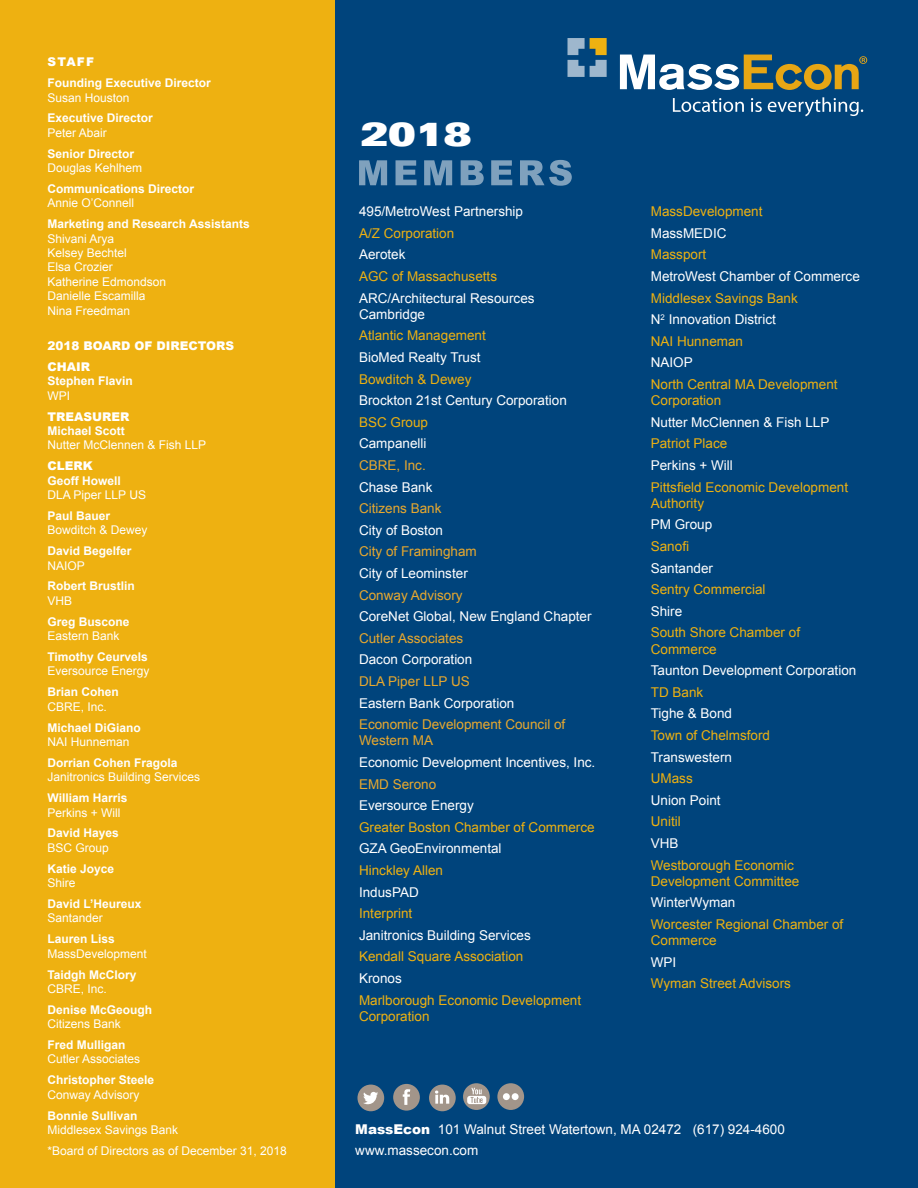
<style>
.page{position:relative;width:918px;height:1188px;background:#00447c}
.page>*{position:absolute;margin:0;border:0;box-sizing:border-box;transform-origin:0 0}
.t1{font:900 expanded 33px "Univers";color:#fff}
.t2{font:13.5px/16.2px "Arial";color:#fff}
.t3{font:13.5px/16.2px "Arial";color:#eeb111}
.t4{font:13.5px/16.2px "Arial";color:#e8a82e}
.t5{font:12px/14.4px "Arial";color:#fff}
.t6{font:700 12px "Arial";color:#fff}
.t7{font:900 12px/20.9px "Arial";color:#fff}
.s1{font-weight:900}
.s2{color:#fff}
</style>
<div class="page">
<svg style="left:673px;top:98px;width:71px;height:14px"></svg>
<svg style="left:751px;top:98px;width:11px;height:14px"></svg>
<svg style="left:768px;top:97px;width:95px;height:19px"></svg>
<svg style="left:620px;top:55px;width:247px;height:35px"></svg>
<div style="left:0;top:0;width:335px;height:1188px;background:#eeb111"></div>
<div style="left:357px;top:1085px;width:27px;height:26px;background:#a2958a;border-radius:50%"></div>
<svg style="left:363px;top:1092px;width:15px;height:12px"></svg>
<div style="left:393px;top:1084px;width:27px;height:27px;background:#a2958a;border-radius:50%"></div>
<svg style="left:403px;top:1089px;width:7px;height:16px"></svg>
<div style="left:429px;top:1085px;width:27px;height:26px;background:#a2958a;border-radius:50%"></div>
<svg style="left:435px;top:1091px;width:14px;height:13px"></svg>
<div style="left:497px;top:1083px;width:27px;height:27px;background:#a2958a;border-radius:50%"></div>
<div style="left:512px;top:1093px;width:7px;height:7px;background:#fff;border-radius:50%"></div>
<div style="left:503px;top:1093px;width:7px;height:7px;background:#fff;border-radius:50%"></div>
<svg style="left:463px;top:1083px;width:27px;height:27px"></svg>
<svg style="left:467px;top:1088px;width:19px;height:16px"></svg>
<svg style="left:359px;top:160px;width:213px;height:26px"></svg>
<svg style="left:568px;top:38px;width:39px;height:39px"></svg>
<p class="t7" style="left:48px;top:51px;width:48px">STAFF</p>
<p class="t6" style="left:48px;top:75px;width:165px">Founding Executive Director</p>
<p class="t5" style="left:48px;top:90px;width:84px">Susan Houston</p>
<p class="t6" style="left:48px;top:110px;width:107px">Executive Director</p>
<p class="t5" style="left:48px;top:126px;width:61px">Peter Abair</p>
<p class="t6" style="left:48px;top:146px;width:88px">Senior Director</p>
<p class="t5" style="left:48px;top:161px;width:96px">Douglas Kehlhem</p>
<p class="t6" style="left:48px;top:181px;width:148px">Communications Director</p>
<p class="t5" style="left:48px;top:196px;width:88px">Annie O’Connell</p>
<p class="t6" style="left:48px;top:216px;width:204px">Marketing and Research Assistants</p>
<p class="t5" style="left:48px;top:231px;width:120px">Shivani Arya<br>Kelsey Bechtel<br>Elsa Crozier<br>Katherine Edmondson<br>Danielle Escamilla<br>Nina Freedman</p>
<p class="t7" style="left:48px;top:335px;width:188px">2018 BOARD OF DIRECTORS<br>CHAIR</p>
<p class="t6" style="left:48px;top:373px;width:87px">Stephen Flavin</p>
<p class="t5" style="left:48px;top:388px;width:24px">WPI</p>
<p class="t7" style="left:48px;top:405px;width:83px">TREASURER</p>
<p class="t6" style="left:48px;top:423px;width:79px">Michael Scott</p>
<p class="t5" style="left:48px;top:438px;width:160px">Nutter McClennen &amp; Fish LLP</p>
<p class="t7" style="left:48px;top:455px;width:47px">CLERK</p>
<p class="t6" style="left:48px;top:472px;width:75px">Geoff Howell</p>
<p class="t5" style="left:48px;top:488px;width:100px">DLA Piper LLP US</p>
<p class="t6" style="left:48px;top:508px;width:64px">Paul Bauer</p>
<p class="t5" style="left:48px;top:523px;width:102px">Bowditch &amp; Dewey</p>
<p class="t6" style="left:48px;top:543px;width:86px">David Begelfer</p>
<p class="t5" style="left:48px;top:558px;width:39px">NAIOP</p>
<p class="t6" style="left:48px;top:578px;width:89px">Robert Brustlin</p>
<p class="t5" style="left:48px;top:594px;width:26px">VHB</p>
<p class="t6" style="left:48px;top:614px;width:84px">Greg Buscone</p>
<p class="t5" style="left:48px;top:629px;width:74px">Eastern Bank</p>
<p class="t6" style="left:48px;top:649px;width:102px">Timothy Ceurvels</p>
<p class="t5" style="left:48px;top:664px;width:104px">Eversource Energy</p>
<p class="t6" style="left:48px;top:684px;width:73px">Brian Cohen</p>
<p class="t5" style="left:48px;top:699px;width:61px">CBRE, Inc.</p>
<p class="t6" style="left:48px;top:719px;width:95px">Michael DiGiano</p>
<p class="t5" style="left:48px;top:735px;width:84px">NAI Hunneman</p>
<p class="t6" style="left:48px;top:755px;width:132px">Dorrian Cohen Fragola</p>
<p class="t5" style="left:48px;top:770px;width:154px">Janitronics Building Services</p>
<p class="t6" style="left:48px;top:790px;width:81px">William Harris</p>
<p class="t5" style="left:48px;top:805px;width:75px">Perkins + Will</p>
<p class="t6" style="left:48px;top:825px;width:73px">David Hayes</p>
<p class="t5" style="left:48px;top:841px;width:63px">BSC Group</p>
<p class="t6" style="left:48px;top:860px;width:68px">Katie Joyce</p>
<p class="t5" style="left:48px;top:876px;width:30px">Shire</p>
<p class="t6" style="left:48px;top:896px;width:96px">David L’Heureux</p>
<p class="t5" style="left:48px;top:911px;width:57px">Santander</p>
<p class="t6" style="left:48px;top:931px;width:69px">Lauren Liss</p>
<p class="t5" style="left:48px;top:946px;width:101px">MassDevelopment</p>
<p class="t6" style="left:48px;top:966px;width:91px">Taidgh McClory</p>
<p class="t5" style="left:48px;top:982px;width:61px">CBRE, Inc.</p>
<p class="t6" style="left:48px;top:1002px;width:106px">Denise McGeough</p>
<p class="t5" style="left:48px;top:1017px;width:75px">Citizens Bank</p>
<p class="t6" style="left:48px;top:1037px;width:80px">Fred Mulligan</p>
<p class="t5" style="left:48px;top:1052px;width:94px">Cutler Associates</p>
<p class="t6" style="left:48px;top:1072px;width:108px">Christopher Steele</p>
<p class="t5" style="left:48px;top:1087px;width:94px">Conway Advisory</p>
<p class="t6" style="left:48px;top:1107px;width:92px">Bonnie Sullivan</p>
<p class="t5" style="left:48px;top:1120px;width:241px;line-height:20.9px">Middlesex Savings Bank<br>*Board of Directors as of December 31, 2018</p>
<p class="t2" style="left:355px;top:1119px;width:431px;line-height:21px"><span class="s1">MassEcon</span> 101 Walnut Street Watertown, MA 02472 (617) 924-4600 www.massecon.com</p>
<h1 class="t1" style="left:361px;top:115px;width:112px">2018</h1>
<p class="t2" style="left:359px;top:203px;width:166px">495/MetroWest Partnership</p>
<p class="t3" style="left:359px;top:225px;width:97px">A/Z Corporation</p>
<p class="t2" style="left:359px;top:247px;width:48px">Aerotek</p>
<p class="t3" style="left:359px;top:268px;width:140px">AGC of Massachusetts</p>
<p class="t2" style="left:359px;top:290px;width:177px">ARC/Architectural Resources<br>Cambridge</p>
<p class="t3" style="left:359px;top:328px;width:128px">Atlantic Management</p>
<p class="t2" style="left:359px;top:349px;width:123px">BioMed Realty Trust</p>
<p class="t3" style="left:359px;top:371px;width:114px">Bowditch &amp; Dewey</p>
<p class="t2" style="left:359px;top:392px;width:209px">Brockton 21st Century Corporation</p>
<p class="t3" style="left:359px;top:414px;width:71px">BSC Group</p>
<p class="t2" style="left:359px;top:436px;width:69px">Campanelli</p>
<p class="t4" style="left:359px;top:457px;width:68px">CBRE, Inc.</p>
<p class="t2" style="left:359px;top:479px;width:75px">Chase Bank</p>
<p class="t4" style="left:359px;top:500px;width:84px">Citizens Bank</p>
<p class="t2" style="left:359px;top:522px;width:86px">City of Boston</p>
<p class="t4" style="left:359px;top:544px;width:119px">City of Framingham</p>
<p class="t2" style="left:359px;top:565px;width:110px">City of Leominster</p>
<p class="t4" style="left:359px;top:587px;width:105px">Conway Advisory</p>
<p class="t2" style="left:359px;top:608px;width:234px">CoreNet Global, New England Chapter</p>
<p class="t4" style="left:359px;top:630px;width:106px">Cutler Associates</p>
<p class="t2" style="left:359px;top:652px;width:115px">Dacon Corporation</p>
<p class="t4" style="left:359px;top:673px;width:112px">DLA Piper LLP US</p>
<p class="t2" style="left:359px;top:695px;width:157px">Eastern Bank Corporation</p>
<p class="t4" style="left:359px;top:716px;width:208px">Economic Development Council of<br>Western MA</p>
<p class="t2" style="left:359px;top:754px;width:238px">Economic Development Incentives, Inc.</p>
<p class="t4" style="left:359px;top:776px;width:79px">EMD Serono</p>
<p class="t2" style="left:359px;top:797px;width:116px">Eversource Energy</p>
<p class="t3" style="left:359px;top:819px;width:237px">Greater Boston Chamber of Commerce</p>
<p class="t2" style="left:359px;top:841px;width:144px">GZA GeoEnvironmental</p>
<p class="t3" style="left:359px;top:862px;width:86px">Hinckley Allen</p>
<p class="t2" style="left:359px;top:884px;width:61px">IndusPAD</p>
<p class="t3" style="left:359px;top:905px;width:55px">Interprint</p>
<p class="t2" style="left:359px;top:927px;width:173px">Janitronics Building Services</p>
<p class="t3" style="left:359px;top:949px;width:166px">Kendall Square Association</p>
<p class="t2" style="left:359px;top:970px;width:44px">Kronos</p>
<p class="t3" style="left:359px;top:992px;width:224px">Marlborough Economic Development<br>Corporation</p>
<p class="t3" style="left:651px;top:203px;width:113px">MassDevelopment</p>
<p class="t2" style="left:651px;top:225px;width:77px">MassMEDIC</p>
<p class="t3" style="left:651px;top:247px;width:57px">Massport</p>
<p class="t2" style="left:651px;top:268px;width:211px">MetroWest Chamber of Commerce</p>
<p class="t3" style="left:651px;top:287px;width:149px;line-height:21.6px">Middlesex Savings Bank<br><span class="s2">N</span><sup>2</sup> <span class="s2">Innovation District<br></span>NAI Hunneman</p>
<p class="t2" style="left:651px;top:355px;width:44px">NAIOP</p>
<p class="t3" style="left:651px;top:376px;width:188px">North Central MA Development<br>Corporation</p>
<p class="t2" style="left:651px;top:414px;width:180px">Nutter McClennen &amp; Fish LLP</p>
<p class="t3" style="left:651px;top:436px;width:78px">Patriot Place</p>
<p class="t2" style="left:651px;top:457px;width:84px">Perkins + Will</p>
<p class="t3" style="left:651px;top:479px;width:199px">Pittsfield Economic Development<br>Authority</p>
<p class="t2" style="left:651px;top:517px;width:63px">PM Group</p>
<p class="t3" style="left:651px;top:538px;width:40px">Sanofi</p>
<p class="t2" style="left:651px;top:560px;width:64px">Santander</p>
<p class="t3" style="left:651px;top:581px;width:116px">Sentry Commercial</p>
<p class="t2" style="left:651px;top:603px;width:33px">Shire</p>
<p class="t3" style="left:651px;top:625px;width:151px">South Shore Chamber of<br>Commerce</p>
<p class="t2" style="left:651px;top:662px;width:207px">Taunton Development Corporation</p>
<p class="t3" style="left:651px;top:684px;width:54px">TD Bank</p>
<p class="t2" style="left:651px;top:706px;width:83px">Tighe &amp; Bond</p>
<p class="t3" style="left:651px;top:727px;width:121px">Town of Chelmsford</p>
<p class="t2" style="left:651px;top:749px;width:83px">Transwestern</p>
<p class="t3" style="left:651px;top:770px;width:43px">UMass</p>
<p class="t2" style="left:651px;top:792px;width:71px">Union Point</p>
<p class="t3" style="left:651px;top:814px;width:31px">Unitil</p>
<p class="t2" style="left:651px;top:835px;width:29px">VHB</p>
<p class="t3" style="left:651px;top:857px;width:150px">Westborough Economic<br>Development Committee</p>
<p class="t2" style="left:651px;top:895px;width:86px">WinterWyman</p>
<p class="t3" style="left:651px;top:916px;width:194px">Worcester Regional Chamber of<br>Commerce</p>
<p class="t2" style="left:651px;top:954px;width:27px">WPI</p>
<p class="t3" style="left:651px;top:976px;width:142px">Wyman Street Advisors</p>
</div>
